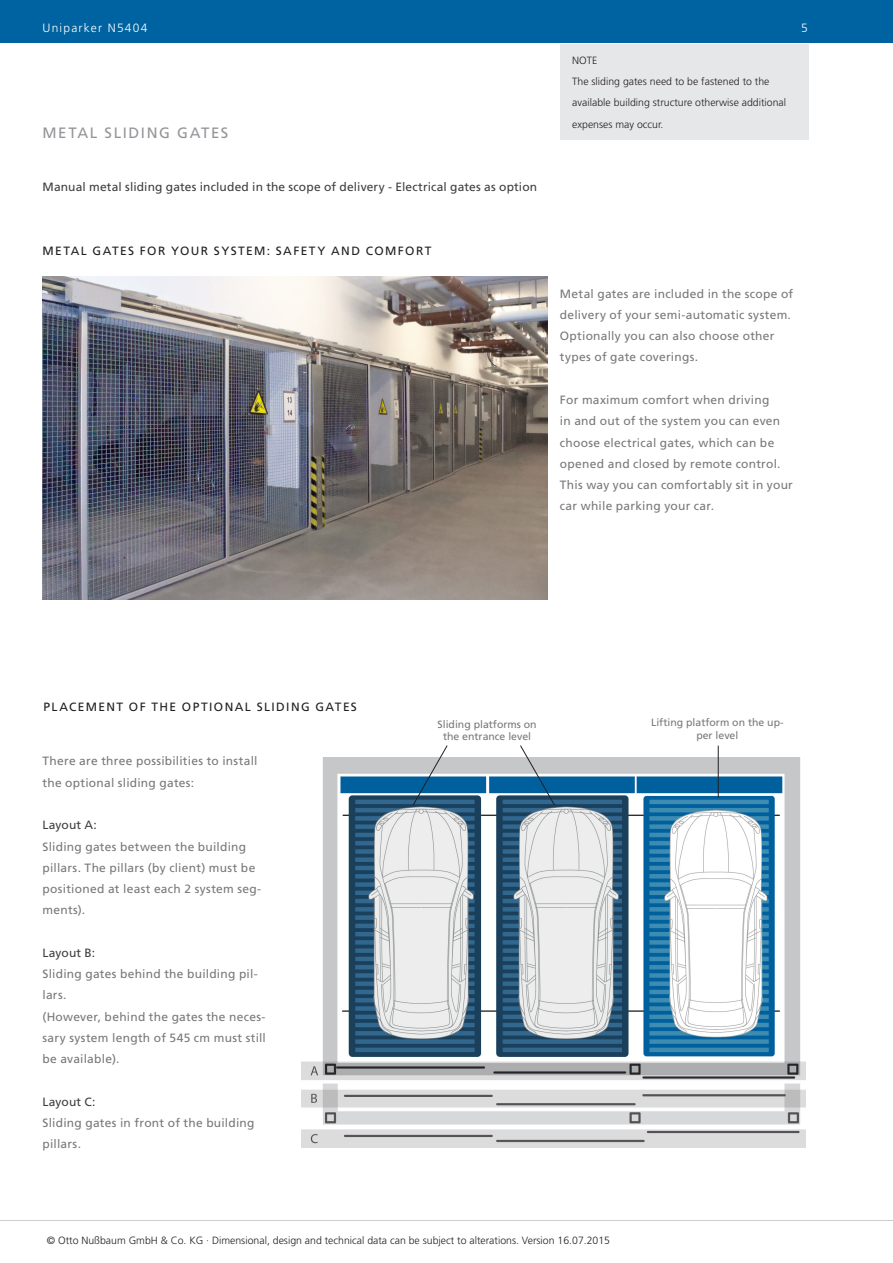
<style>
.page{position:relative;width:893px;height:1263px;background:#fff}
.page>*{position:absolute;margin:0;border:0;box-sizing:border-box;transform-origin:0 0}
.Headline_-_Sub{font:15px "Frutiger LT";letter-spacing:.105em;color:#939598}
.Bodytext{font:12px/21.3px "Frutiger LT";letter-spacing:.02em;color:#76787b}
.Produktvorstellung{font:12px "Frutiger LT";letter-spacing:.01em;color:#3e3e3f}
.Argumentation{font:12px "Frutiger LT";letter-spacing:.12em;color:#231f20}
.t1{font:300 12px "Frutiger LT";letter-spacing:.1em;color:#fff}
.picture_title{font:300 10.5px/21.3px "Frutiger LT";color:#231f20}
.picture_title-2{font:10.5px/12.6px "Frutiger LT";color:#76787b;text-align:center}
</style>
<div class="page">
<div style="left:0;top:0;width:893px;height:43px;background:#0063a1"></div>
<hr style="left:0;top:1220px;width:893px;height:1px;background:#cccdcf">
<img style="left:43px;top:277px;width:505px;height:323px">
<div style="left:561px;top:44px;width:248px;height:96px;background:#e6e7e9"></div>
<img style="left:301px;top:757px;width:505px;height:390px">
<svg style="left:412px;top:745px;width:36px;height:61px"></svg>
<svg style="left:519px;top:745px;width:36px;height:61px"></svg>
<hr style="left:718px;top:746px;width:1px;height:52px;background:#231f20">
<p class="t1" style="left:43px;top:21px;width:106px">Uniparker N5404</p>
<p class="t1" style="left:801px;top:21px;width:8px">5</p>
<p class="Headline_-_Sub" style="left:43px;top:124px;width:187px">METAL SLIDING GATES</p>
<p class="Produktvorstellung" style="left:43px;top:180px;width:496px">Manual metal sliding gates included in the scope of delivery - Electrical gates as option</p>
<p class="Argumentation" style="left:43px;top:244px;width:390px">METAL GATES FOR YOUR SYSTEM: SAFETY AND COMFORT</p>
<p class="picture_title" style="left:572px;top:50px;width:27px">NOTE</p>
<p class="picture_title" style="left:572px;top:71px;width:215px">The sliding gates need to be fastened to the available building structure otherwise additional expenses may occur.</p>
<p class="Bodytext" style="left:560px;top:283px;width:235px">Metal gates are included in the scope of delivery of your semi-automatic system.</p>
<p class="Bodytext" style="left:560px;top:325px;width:216px">Optionally you can also choose other types of gate coverings.</p>
<p class="Bodytext" style="left:560px;top:389px;width:222px">For maximum comfort when driving in and out of the system you can even choose electrical gates, which can be opened and closed by remote control.</p>
<p class="Bodytext" style="left:560px;top:474px;width:235px">This way you can comfortably sit in your car while parking your car.</p>
<p class="Argumentation" style="left:43px;top:699px;width:315px">PLACEMENT OF THE OPTIONAL SLIDING GATES</p>
<p class="Bodytext" style="left:43px;top:751px;width:216px">There are three possibilities to install the optional sliding gates:</p>
<p class="Produktvorstellung" style="left:43px;top:818px;width:56px">Layout A:</p>
<p class="Bodytext" style="left:43px;top:836px;width:220px">Sliding gates between the building pillars. The pillars (by client) must be positioned at least each 2 system seg&shy;ments).</p>
<p class="Produktvorstellung" style="left:43px;top:945px;width:54px">Layout B:</p>
<p class="Bodytext" style="left:43px;top:963px;width:217px">Sliding gates behind the building pil&shy;lars.</p>
<p class="Bodytext" style="left:43px;top:1006px;width:225px;text-align:justify">(However, behind the gates the neces&shy;sary system length of 545 cm must still be available).</p>
<p class="Produktvorstellung" style="left:43px;top:1094px;width:54px">Layout C:</p>
<p class="Bodytext" style="left:43px;top:1112px;width:214px">Sliding gates in front of the building pillars.</p>
<p class="picture_title-2" style="left:437px;top:718px;width:101px">Sliding platforms on the entrance level</p>
<p class="picture_title-2" style="left:651px;top:716px;width:134px">Lifting platform on the up&shy;per level</p>
<p class="picture_title" style="left:47px;top:1229px;width:565px">© Otto Nußbaum GmbH &amp; Co. KG · Dimensional, design and technical data can be subject to alterations. Version 16.07.2015</p>
</div>
